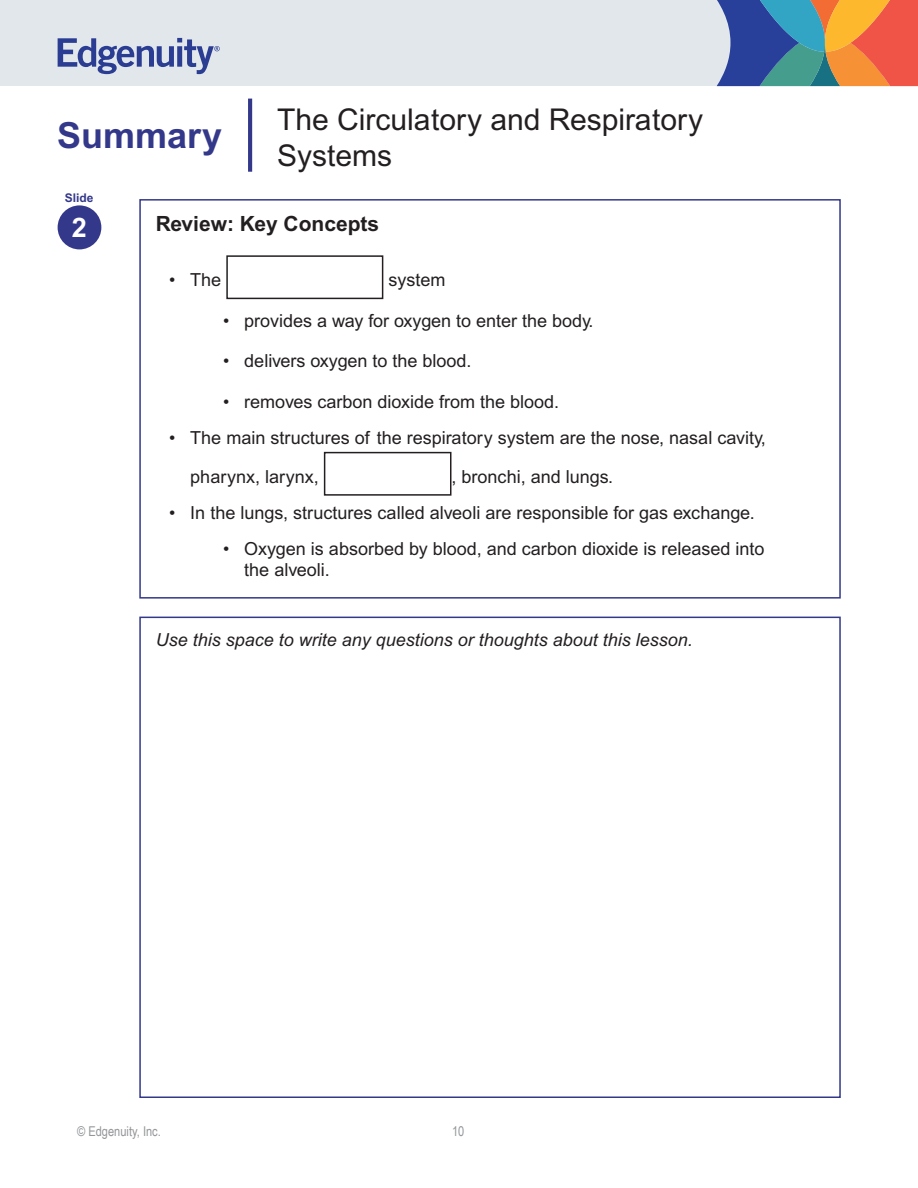
<style>
.page{position:relative;width:918px;height:1188px;background:#fff}
.page>*{position:absolute;margin:0;border:0;box-sizing:border-box;transform-origin:0 0}
.t1{font:700 36px "Arial MT Pro";color:#34388a}
.t2{font:30px/36px "Arial MT Pro";color:#231f20}
.t3{font:700 27px "Arial MT Pro";color:#fff}
.t4{font:700 21px "Arial MT Pro";color:#231f20}
.t5{font:18px/39px "Arial MT Pro";color:#231f20}
.t6{font:italic 18px "Arial MT Pro";color:#231f20}
.t7{font:13.5px "Arial Narrow";color:#939598}
.t8{font:700 12px "Arial MT Pro";color:#34388a}
</style>
<div class="page">
<div style="left:0;top:0;width:918px;height:86px;background:#e2e7ec"></div>
<svg style="left:716px;top:0;width:202px;height:86px;background:#937976"></svg>
<svg style="left:58px;top:38px;width:162px;height:36px"></svg>
<hr style="left:248px;top:99px;width:4px;height:73px;background:#34388a">
<div style="left:226px;top:255px;width:157px;height:44px;border:2px solid #231f20"></div>
<div style="left:324px;top:452px;width:127px;height:44px;border:2px solid #231f20"></div>
<div style="left:139px;top:199px;width:702px;height:400px;border:2px solid #34388a"></div>
<div style="left:139px;top:617px;width:702px;height:481px;border:2px solid #34388a"></div>
<div style="left:58px;top:205px;width:43px;height:44px;background:#34388a;border-radius:50%"></div>
<h1 class="t1" style="left:57px;top:114px;width:167px">Summary</h1>
<p class="t8" style="left:65px;top:191px;width:30px">Slide</p>
<h2 class="t2" style="left:277px;top:103px;width:428px">The Circulatory and Respiratory<br>Systems</h2>
<h3 class="t3" style="left:72px;top:212px;width:17px">2</h3>
<p class="t4" style="left:156px;top:211px;width:225px">Review: Key Concepts</p>
<p class="t5" style="left:169px;top:261px;width:54px">• The</p>
<p class="t5" style="left:388px;top:261px;width:59px">system</p>
<p class="t5" style="left:223px;top:302px;width:372px">• provides a way for oxygen to enter the body.</p>
<p class="t5" style="left:223px;top:342px;width:250px">• delivers oxygen to the blood.</p>
<p class="t5" style="left:223px;top:383px;width:337px">• removes carbon dioxide from the blood.</p>
<p class="t5" style="left:190px;top:419px;width:577px;text-indent:-21px">• The main structures of the respiratory system are the nose, nasal cavity, pharynx, larynx,</p>
<p class="t5" style="left:451px;top:458px;width:163px">, bronchi, and lungs.</p>
<p class="t5" style="left:169px;top:494px;width:587px">• In the lungs, structures called alveoli are responsible for gas exchange.</p>
<p class="t5" style="left:244px;top:539px;width:522px;line-height:21px;text-indent:-21px">• Oxygen is absorbed by blood, and carbon dioxide is released into the alveoli.</p>
<p class="t6" style="left:156px;top:629px;width:539px">Use this space to write any questions or thoughts about this lesson.</p>
<p class="t7" style="left:77px;top:1122px;width:85px">© Edgenuity, Inc.</p>
<p class="t7" style="left:452px;top:1122px;width:14px">10</p>
</div>
